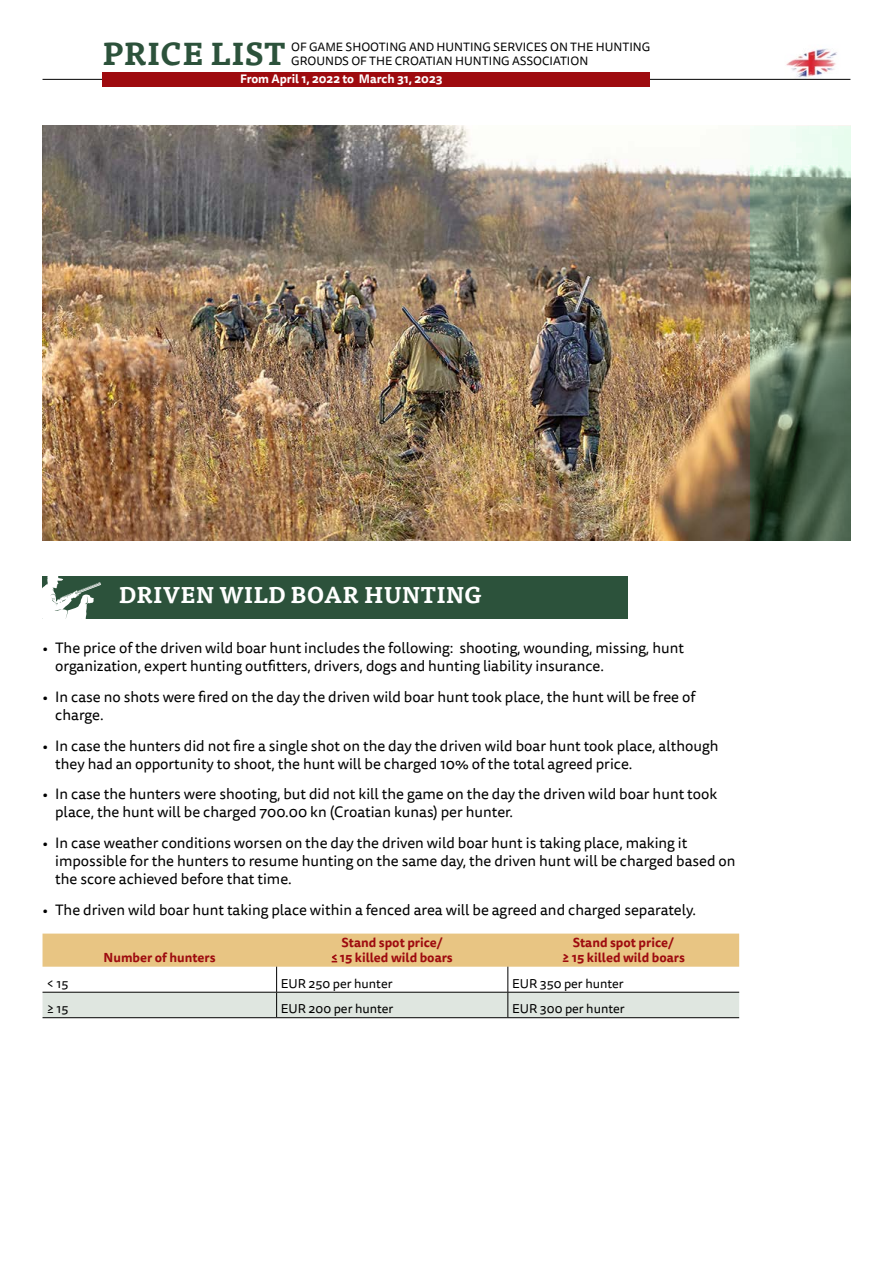
<style>
.page{position:relative;width:893px;height:1263px;background:#fff}
.page>*{position:absolute;margin:0;border:0;box-sizing:border-box;transform-origin:0 0}
.t1{font:700 31.35px "Tisa Pro";color:#2c523b}
.t2{font:700 22.5px "Tisa Pro";color:#fff}
.t3{font:15px/18px "Tisa Sans Pro";color:#000}
.t4{font:700 12.75px/15.3px "Tisa Sans Pro";color:#9e0b0f}
.t5{font:12.75px "Tisa Sans Pro";color:#000}
.t6{font:12px/13.5px "Tisa Sans Pro";color:#000}
.t7{font:700 12px "Tisa Sans Pro";color:#fff}
</style>
<div class="page">
<img style="left:784px;top:48px;width:56px;height:31px">
<hr style="left:43px;top:79px;width:807px;height:1px;background:#000">
<div style="left:103px;top:72px;width:547px;height:15px;background:#9e0b0f"></div>
<svg style="left:43px;top:933px;width:696px;height:85px"></svg>
<div style="left:43px;top:576px;width:585px;height:42px;background:#2c523b"></div>
<svg style="left:43px;top:576px;width:58px;height:42px"></svg>
<img style="left:43px;top:125px;width:807px;height:415px">
<svg style="left:750px;top:126px;width:100px;height:414px;background:#728772"></svg>
<h1 class="t1" style="left:103px;top:28px;width:185px">PRICE LIST</h1>
<p class="t6" style="left:291px;top:41px;width:360px">OF GAME SHOOTING AND HUNTING SERVICES ON THE HUNTING<br>GROUNDS OF THE CROATIAN HUNTING ASSOCIATION</p>
<p class="t7" style="left:240px;top:70px;width:204px">From April 1, 2022 to March 31, 2023</p>
<h2 class="t2" style="left:119px;top:576px;width:151px">OPĆI UVJETI</h2>
<h2 class="t2" style="left:119px;top:576px;width:365px">DRIVEN WILD BOAR HUNTING</h2>
<p class="t3" style="left:55px;top:639px;width:630px;text-indent:-13px">• The price of the driven wild boar hunt includes the following: shooting, wounding, missing, hunt organization, expert hunting outfitters, drivers, dogs and hunting liability insurance.</p>
<p class="t3" style="left:55px;top:688px;width:641px;text-indent:-13px">• In case no shots were fired on the day the driven wild boar hunt took place, the hunt will be free of charge.</p>
<p class="t3" style="left:55px;top:737px;width:665px;text-indent:-13px">• In case the hunters did not fire a single shot on the day the driven wild boar hunt took place, although they had an opportunity to shoot, the hunt will be charged 10% of the total agreed price.</p>
<p class="t3" style="left:55px;top:785px;width:664px;text-indent:-13px">• In case the hunters were shooting, but did not kill the game on the day the driven wild boar hunt took place, the hunt will be charged 700.00 kn (Croatian kunas) per hunter.</p>
<p class="t3" style="left:55px;top:834px;width:682px;text-indent:-13px">• In case weather conditions worsen on the day the driven wild boar hunt is taking place, making it impossible for the hunters to resume hunting on the same day, the driven hunt will be charged based on the score achieved before that time.</p>
<p class="t3" style="left:43px;top:901px;width:655px">• The driven wild boar hunt taking place within a fenced area will be agreed and charged separately.</p>
<p class="t4" style="left:104px;top:950px;width:114px">Number of hunters</p>
<p class="t4" style="left:340px;top:935px;width:115px">Stand spot price/<br>15 killed wild boars</p>
<p class="t4" style="left:562px;top:935px;width:124px;text-align:center">Stand spot price/<br>≥ 15 killed wild boars</p>
<p class="t5" style="left:47px;top:975px;width:23px">&lt; 15</p>
<p class="t5" style="left:281px;top:975px;width:113px">EUR 250 per hunter</p>
<p class="t5" style="left:512px;top:975px;width:113px">EUR 350 per hunter</p>
<p class="t5" style="left:47px;top:1000px;width:23px">≥ 15</p>
<p class="t5" style="left:281px;top:1000px;width:114px">EUR 200 per hunter</p>
<p class="t5" style="left:512px;top:1000px;width:114px">EUR 300 per hunter</p>
</div>
